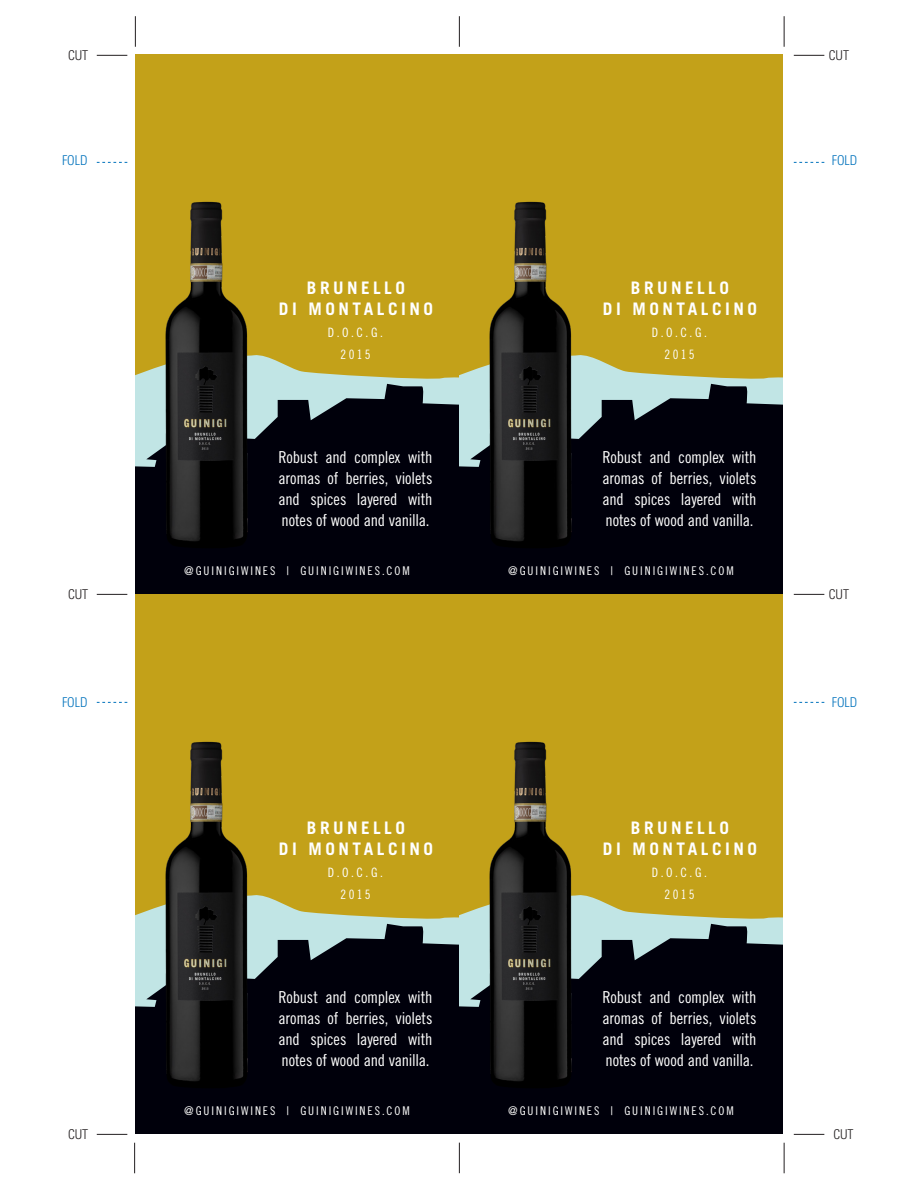
<style>
.page{position:relative;width:918px;height:1188px;background:#fff}
.page>*{position:absolute;margin:0;border:0;box-sizing:border-box;transform-origin:0 0}
.t1{font:700 17.25px "Trade Gothic";letter-spacing:.2em;color:#fff}
.t2{font:16.5px/21px "Trade Gothic Cond Eighteen";letter-spacing:-.01em;color:#fff;text-align:justify}
.t3{font:300 condensed 13.5px "Univers";color:#231f20}
.t4{font:300 condensed 13.5px "Univers";color:#0072bc}
.t5{font:12.9px "Trade Gothic Cond Eighteen";letter-spacing:.18em;color:#fff}
.t6{font:12px "Trade Gothic Cond Eighteen";letter-spacing:.16em;color:#fff}
</style>
<div class="page">
<div style="left:135px;top:54px;width:324px;height:538px;background:#c3a119"></div>
<svg style="left:135px;top:356px;width:324px;height:28px"></svg>
<svg style="left:135px;top:384px;width:324px;height:114px;background:#242a33"></svg>
<div style="left:135px;top:498px;width:324px;height:96px;background:#00000b"></div>
<img style="left:148px;top:201px;width:116px;height:347px">
<div style="left:459px;top:54px;width:324px;height:538px;background:#c3a119"></div>
<svg style="left:459px;top:356px;width:324px;height:28px"></svg>
<svg style="left:459px;top:384px;width:324px;height:114px;background:#242a33"></svg>
<div style="left:459px;top:498px;width:324px;height:96px;background:#00000b"></div>
<img style="left:472px;top:201px;width:116px;height:347px">
<div style="left:459px;top:594px;width:324px;height:538px;background:#c3a119"></div>
<svg style="left:459px;top:896px;width:324px;height:28px"></svg>
<svg style="left:459px;top:924px;width:324px;height:114px;background:#242a33"></svg>
<div style="left:459px;top:1038px;width:324px;height:96px;background:#00000b"></div>
<img style="left:472px;top:741px;width:116px;height:347px">
<div style="left:135px;top:594px;width:324px;height:538px;background:#c3a119"></div>
<svg style="left:135px;top:896px;width:324px;height:28px"></svg>
<svg style="left:135px;top:924px;width:324px;height:114px;background:#242a33"></svg>
<div style="left:135px;top:1038px;width:324px;height:96px;background:#00000b"></div>
<img style="left:148px;top:741px;width:116px;height:347px">
<hr style="left:459px;top:16px;width:1px;height:31px;background:#231f20">
<hr style="left:459px;top:1143px;width:1px;height:30px;background:#231f20">
<hr style="left:97px;top:594px;width:30px;height:1px;background:#231f20">
<hr style="left:794px;top:594px;width:30px;height:1px;background:#231f20">
<svg style="left:97px;top:702px;width:30px;height:1px"></svg>
<svg style="left:794px;top:702px;width:30px;height:1px"></svg>
<svg style="left:97px;top:162px;width:30px;height:1px"></svg>
<svg style="left:794px;top:162px;width:30px;height:1px"></svg>
<hr style="left:135px;top:16px;width:1px;height:31px;background:#231f20">
<hr style="left:784px;top:16px;width:1px;height:31px;background:#231f20">
<hr style="left:134px;top:1143px;width:1px;height:30px;background:#231f20">
<hr style="left:784px;top:1143px;width:1px;height:30px;background:#231f20">
<hr style="left:97px;top:55px;width:30px;height:1px;background:#231f20">
<hr style="left:794px;top:55px;width:30px;height:1px;background:#231f20">
<hr style="left:97px;top:1134px;width:30px;height:1px;background:#231f20">
<hr style="left:794px;top:1134px;width:30px;height:1px;background:#231f20">
<p class="t3" style="left:68px;top:47px;width:22px">CUT</p>
<p class="t3" style="left:829px;top:47px;width:22px">CUT</p>
<p class="t4" style="left:62px;top:153px;width:27px">FOLD</p>
<p class="t4" style="left:832px;top:153px;width:27px">FOLD</p>
<p class="t1" style="left:307px;top:277px;width:100px">BRUNELLO</p>
<p class="t1" style="left:279px;top:298px;width:156px">DI MONTALCINO</p>
<p class="t5" style="left:328px;top:325px;width:57px">D.O.C.G.</p>
<p class="t5" style="left:340px;top:347px;width:32px">2015</p>
<p class="t1" style="left:631px;top:277px;width:100px">BRUNELLO</p>
<p class="t1" style="left:603px;top:298px;width:156px">DI MONTALCINO</p>
<p class="t5" style="left:652px;top:325px;width:57px">D.O.C.G.</p>
<p class="t5" style="left:664px;top:347px;width:32px">2015</p>
<p class="t1" style="left:643px;top:277px;width:74px">BARO O</p>
<p class="t5" style="left:652px;top:304px;width:57px">D.O.C.G.</p>
<p class="t2" style="left:279px;top:446px;width:155px">Robust and complex with aromas of berries, violets and spices layered with notes of wood and vanilla.</p>
<p class="t2" style="left:603px;top:446px;width:155px">Robust and complex with aromas of berries, violets and spices layered with notes of wood and vanilla.</p>
<p class="t6" style="left:184px;top:564px;width:227px">@GUINIGIWINES | GUINIGIWINES.COM</p>
<p class="t6" style="left:508px;top:564px;width:227px">@GUINIGIWINES | GUINIGIWINES.COM</p>
<p class="t3" style="left:68px;top:586px;width:22px">CUT</p>
<p class="t3" style="left:829px;top:586px;width:22px">CUT</p>
<p class="t4" style="left:62px;top:694px;width:27px">FOLD</p>
<p class="t4" style="left:832px;top:694px;width:27px">FOLD</p>
<p class="t1" style="left:307px;top:817px;width:100px">BRUNELLO</p>
<p class="t1" style="left:279px;top:838px;width:156px">DI MONTALCINO</p>
<p class="t5" style="left:328px;top:865px;width:57px">D.O.C.G.</p>
<p class="t5" style="left:340px;top:887px;width:32px">2015</p>
<p class="t1" style="left:631px;top:817px;width:100px">BRUNELLO</p>
<p class="t1" style="left:603px;top:838px;width:156px">DI MONTALCINO</p>
<p class="t5" style="left:652px;top:865px;width:57px">D.O.C.G.</p>
<p class="t5" style="left:664px;top:887px;width:32px">2015</p>
<p class="t2" style="left:279px;top:986px;width:155px">Robust and complex with aromas of berries, violets and spices layered with notes of wood and vanilla.</p>
<p class="t2" style="left:603px;top:986px;width:155px">Robust and complex with aromas of berries, violets and spices layered with notes of wood and vanilla.</p>
<p class="t6" style="left:184px;top:1104px;width:227px">@GUINIGIWINES | GUINIGIWINES.COM</p>
<p class="t6" style="left:508px;top:1104px;width:227px">@GUINIGIWINES | GUINIGIWINES.COM</p>
<p class="t3" style="left:68px;top:1127px;width:22px">CUT</p>
<p class="t3" style="left:833px;top:1127px;width:22px">CUT</p>
</div>
